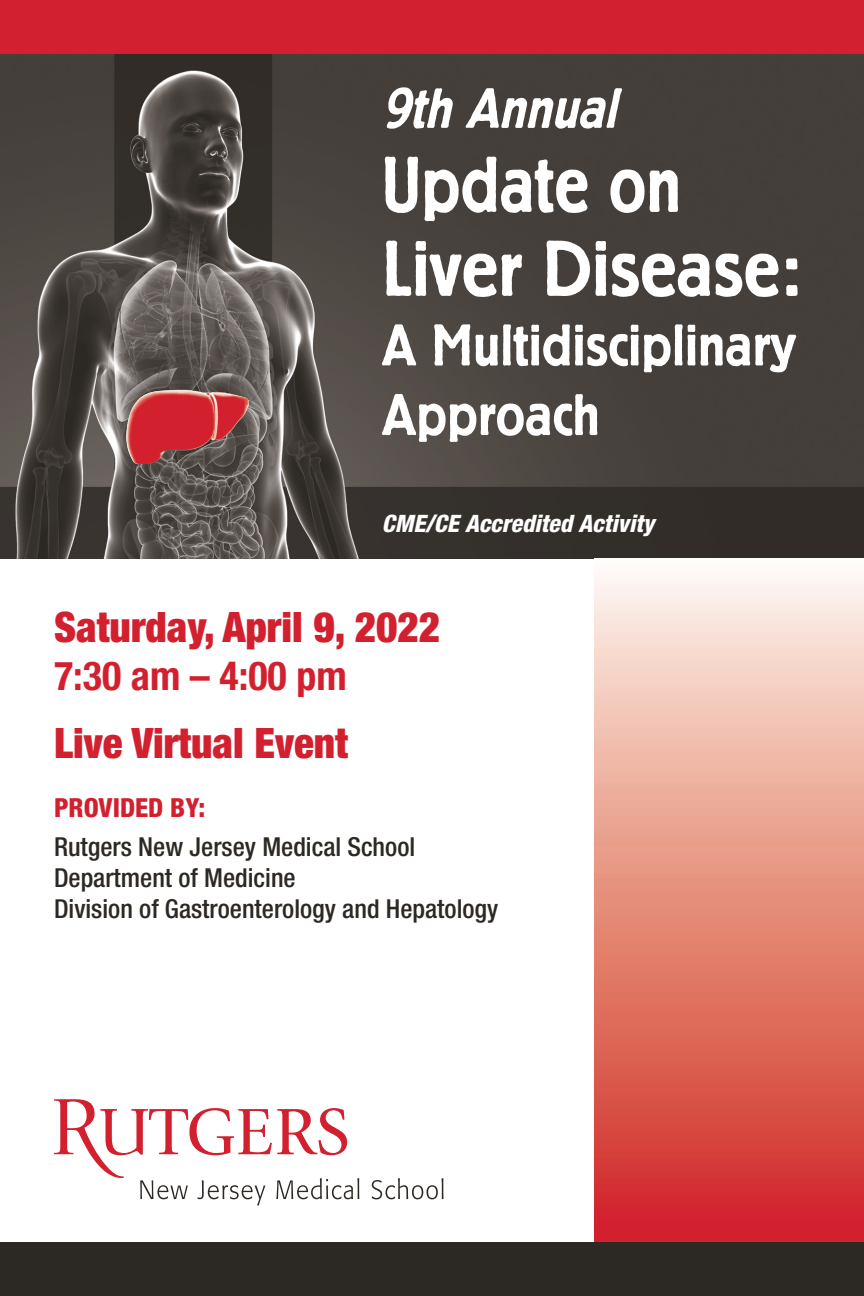
<style>
.page{position:relative;width:864px;height:1296px;background:#fff}
.page>*{position:absolute;margin:0;border:0;box-sizing:border-box;transform-origin:0 0}
.t1{font:500 78px "Berliner Grotesk BQ";color:#fff}
.t2{font:500 78px "Berliner Grotesk BQ";color:#fff;scale:.93 1}
.t3{font:500 58px/69.6px "Berliner Grotesk BQ";color:#fff}
.t4{font:italic 500 56px "Berliner Grotesk BQ";color:#fff}
.t5{font:900 condensed 42px "Helvetica Neue LT Std";color:#d2202f}
.t6{font:700 condensed 40px "Helvetica Neue LT Std";color:#d2202f}
.t7{font:800 condensed 26.4px "Helvetica Neue LT Std";color:#d2202f}
.t8{font:500 condensed 26.2px/31.4px "Helvetica Neue LT Std";color:#2c2823}
.t9{font:italic 800 condensed 24px "Helvetica Neue LT Std";color:#fff}
</style>
<div class="page">
<img style="left:0;top:54px;width:864px;height:504px">
<img style="left:126px;top:390px;width:123px;height:74px">
<div style="left:0;top:0;width:864px;height:54px;background:#d2202f"></div>
<svg style="left:594px;top:575px;width:270px;height:667px;background:#e58b7f"></svg>
<div style="left:0;top:1242px;width:864px;height:54px;background:#2c2823"></div>
<svg style="left:372px;top:1178px;width:72px;height:21px"></svg>
<svg style="left:54px;top:1099px;width:305px;height:106px"></svg>
<p class="t4" style="left:382px;top:78px;width:249px">9th Annual</p>
<p class="t2" style="left:382px;top:143px;width:323px">Update on</p>
<p class="t1" style="left:382px;top:227px;width:420px">Liver Disease:</p>
<p class="t3" style="left:382px;top:312px;width:416px">A Multidisciplinary<br>Approach</p>
<p class="t9" style="left:382px;top:509px;width:274px">CME/CE Accredited Activity</p>
<p class="t5" style="left:54px;top:601px;width:388px">Saturday, April 9, 2022</p>
<p class="t6" style="left:54px;top:652px;width:294px">7:30 am – 4:00 pm</p>
<p class="t5" style="left:54px;top:718px;width:296px">Live Virtual Event</p>
<p class="t7" style="left:54px;top:791px;width:153px">PROVIDED BY:</p>
<p class="t8" style="left:54px;top:830px;width:446px">Rutgers New Jersey Medical School<br>Department of Medicine<br>Division of Gastroenterology and Hepatology</p>
</div>
